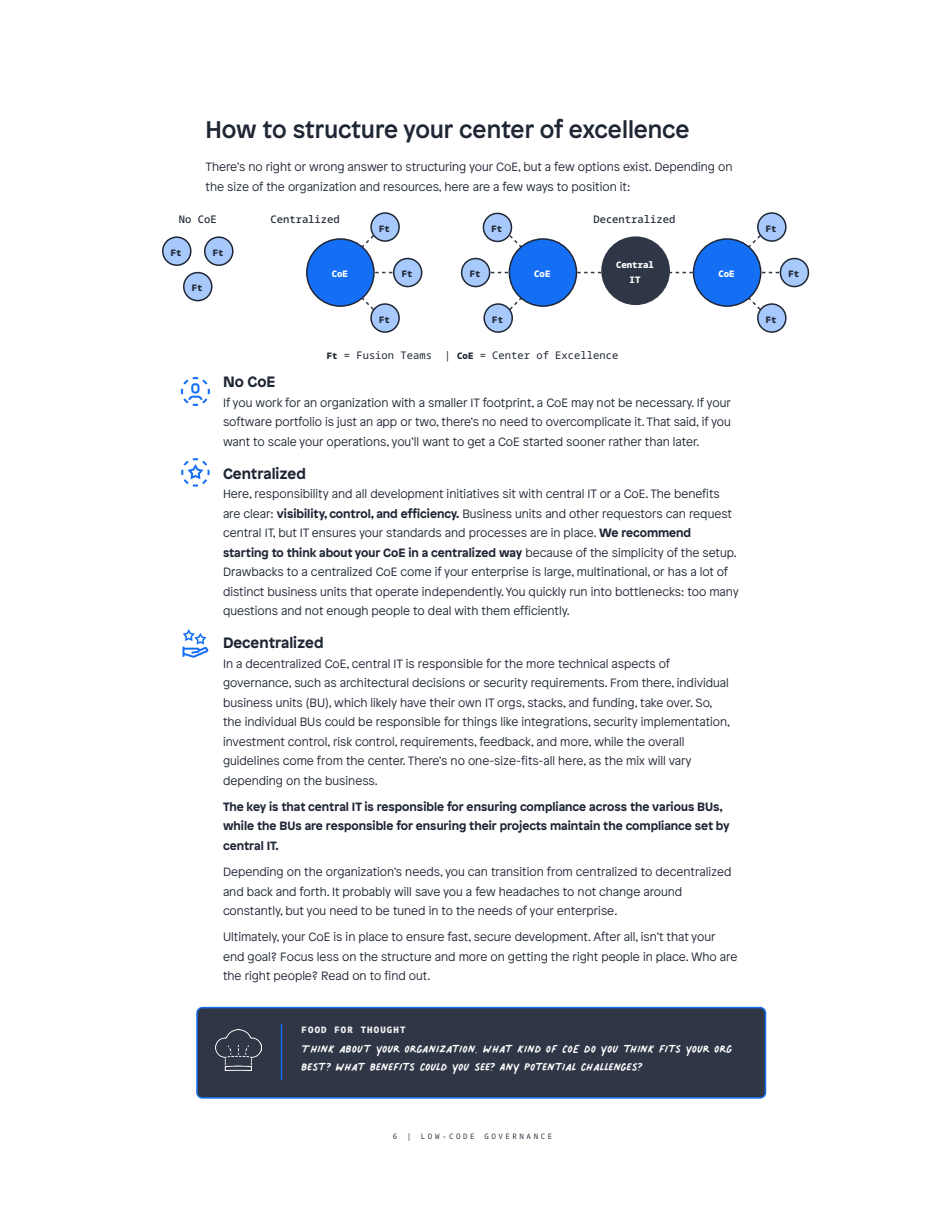
<style>
.page{position:relative;width:945px;height:1215px;background:#fff}
.page>*{position:absolute;margin:0;border:0;box-sizing:border-box;transform-origin:0 0}
.t1{font:500 24px "Patron";color:#1f2634}
.t2{font:22.5px/18px "Palmer Lake Print";color:#fff}
.t3{font:700 15px "Patron";color:#1f2634}
.t4{font:300 12px/19.5px "Patron";color:#1f2634}
.t5{font:700 12px/19.5px "Patron";color:#1f2634}
.t6{font:10.5px "Noto Sans Mono";color:#1f2634}
.t7{font:9px "Noto Sans Mono";color:#1f2634}
.t8{font:9px/15px "Noto Sans Mono";color:#fff;text-align:center}
.t9{font:9px "Noto Sans Mono";letter-spacing:.13em;color:#f2f2f2}
.t10{font:7.5px "Noto Sans Mono";letter-spacing:.34em;color:#2f3646}
.s1{font-size:9px}
.s2{font-weight:700}
</style>
<div class="page">
<div style="left:163px;top:237px;width:28px;height:28px;background:#a7c9fb;border-radius:50%"></div>
<div style="left:162px;top:236px;width:30px;height:30px;border:2px solid #1f2634;border-radius:50%"></div>
<div style="left:184px;top:273px;width:28px;height:28px;background:#a7c9fb;border-radius:50%"></div>
<div style="left:183px;top:272px;width:30px;height:29px;border:2px solid #1f2634;border-radius:50%"></div>
<div style="left:205px;top:237px;width:28px;height:28px;background:#a7c9fb;border-radius:50%"></div>
<div style="left:204px;top:236px;width:30px;height:30px;border:2px solid #1f2634;border-radius:50%"></div>
<div style="left:602px;top:237px;width:67px;height:67px;background:#2f3646;border-radius:50%"></div>
<div style="left:601px;top:236px;width:69px;height:69px;border:2px solid #2f3646;border-radius:50%"></div>
<div style="left:462px;top:259px;width:28px;height:28px;background:#a7c9fb;border-radius:50%"></div>
<div style="left:461px;top:258px;width:29px;height:29px;border:2px solid #1f2634;border-radius:50%"></div>
<div style="left:483px;top:213px;width:28px;height:28px;background:#a7c9fb;border-radius:50%"></div>
<div style="left:483px;top:213px;width:29px;height:29px;border:2px solid #1f2634;border-radius:50%"></div>
<div style="left:484px;top:304px;width:28px;height:28px;background:#a7c9fb;border-radius:50%"></div>
<div style="left:483px;top:303px;width:30px;height:30px;border:2px solid #1f2634;border-radius:50%"></div>
<svg style="left:491px;top:272px;width:18px;height:1px"></svg>
<svg style="left:508px;top:234px;width:21px;height:21px"></svg>
<svg style="left:508px;top:291px;width:21px;height:21px"></svg>
<div style="left:509px;top:239px;width:68px;height:67px;background:#146ff4;border-radius:50%"></div>
<div style="left:509px;top:238px;width:68px;height:69px;border:2px solid #1f2634;border-radius:50%"></div>
<div style="left:780px;top:259px;width:28px;height:28px;background:#a7c9fb;border-radius:50%"></div>
<div style="left:780px;top:258px;width:29px;height:29px;border:2px solid #1f2634;border-radius:50%"></div>
<div style="left:758px;top:304px;width:28px;height:28px;background:#a7c9fb;border-radius:50%"></div>
<div style="left:757px;top:303px;width:30px;height:30px;border:2px solid #1f2634;border-radius:50%"></div>
<div style="left:758px;top:213px;width:28px;height:28px;background:#a7c9fb;border-radius:50%"></div>
<div style="left:757px;top:212px;width:30px;height:30px;border:2px solid #1f2634;border-radius:50%"></div>
<svg style="left:761px;top:272px;width:18px;height:1px"></svg>
<svg style="left:741px;top:291px;width:21px;height:21px"></svg>
<svg style="left:741px;top:234px;width:21px;height:21px"></svg>
<div style="left:694px;top:239px;width:67px;height:67px;background:#146ff4;border-radius:50%"></div>
<div style="left:693px;top:238px;width:68px;height:69px;border:2px solid #1f2634;border-radius:50%"></div>
<svg style="left:669px;top:272px;width:24px;height:1px"></svg>
<svg style="left:577px;top:272px;width:24px;height:1px"></svg>
<div style="left:394px;top:259px;width:28px;height:28px;background:#a7c9fb;border-radius:50%"></div>
<div style="left:393px;top:258px;width:29px;height:29px;border:2px solid #1f2634;border-radius:50%"></div>
<div style="left:371px;top:304px;width:28px;height:28px;background:#a7c9fb;border-radius:50%"></div>
<div style="left:370px;top:303px;width:30px;height:30px;border:2px solid #1f2634;border-radius:50%"></div>
<div style="left:371px;top:213px;width:28px;height:28px;background:#a7c9fb;border-radius:50%"></div>
<div style="left:370px;top:212px;width:30px;height:30px;border:2px solid #1f2634;border-radius:50%"></div>
<svg style="left:375px;top:272px;width:17px;height:1px"></svg>
<svg style="left:355px;top:291px;width:21px;height:21px"></svg>
<svg style="left:355px;top:234px;width:21px;height:21px"></svg>
<div style="left:307px;top:239px;width:67px;height:67px;background:#146ff4;border-radius:50%"></div>
<div style="left:306px;top:238px;width:69px;height:69px;border:2px solid #1f2634;border-radius:50%"></div>
<div style="left:197px;top:1008px;width:569px;height:90px;background:#2f3646;border-radius:5px"></div>
<div style="left:196px;top:1007px;width:570px;height:92px;border:2px solid #146ff4;border-radius:5px"></div>
<hr style="left:281px;top:1024px;width:1px;height:56px;background:#146ff4">
<img style="left:216px;top:1030px;width:45px;height:40px">
<svg style="left:181px;top:458px;width:29px;height:29px"></svg>
<svg style="left:182px;top:629px;width:27px;height:29px"></svg>
<svg style="left:181px;top:377px;width:29px;height:29px"></svg>
<h1 class="t1" style="left:206px;top:111px;width:486px">How to structure your center of excellence</h1>
<p class="t4" style="left:206px;top:157px;width:528px">There’s no right or wrong answer to structuring your CoE, but a few options exist. Depending on the size of the organization and resources, here are a few ways to position it:</p>
<p class="t6" style="left:179px;top:210px;width:39px">No CoE</p>
<p class="t6" style="left:271px;top:210px;width:71px">Centralized</p>
<p class="t7" style="left:171px;top:245px;width:12px">Ft</p>
<p class="t7" style="left:213px;top:245px;width:12px">Ft</p>
<p class="t7" style="left:192px;top:280px;width:12px">Ft</p>
<p class="t8" style="left:332px;top:266px;width:18px">CoE</p>
<p class="t7" style="left:379px;top:221px;width:12px">Ft</p>
<p class="t7" style="left:402px;top:266px;width:12px">Ft</p>
<p class="t7" style="left:379px;top:312px;width:12px">Ft</p>
<p class="t7" style="left:492px;top:221px;width:12px">Ft</p>
<p class="t7" style="left:470px;top:266px;width:12px">Ft</p>
<p class="t7" style="left:492px;top:312px;width:12px">Ft</p>
<p class="t6" style="left:593px;top:210px;width:83px">Decentralized</p>
<p class="t7" style="left:766px;top:221px;width:12px">Ft</p>
<p class="t8" style="left:616px;top:257px;width:39px">Central<br>IT</p>
<p class="t8" style="left:534px;top:266px;width:18px">CoE</p>
<p class="t7" style="left:789px;top:266px;width:12px">Ft</p>
<p class="t7" style="left:766px;top:312px;width:12px">Ft</p>
<p class="t8" style="left:718px;top:266px;width:18px">CoE</p>
<p class="t6" style="left:327px;top:346px;width:293px"><span class="s1">Ft</span> = Fusion Teams | <span class="s1">CoE</span> = Center of Excellence</p>
<p class="t3" style="left:223px;top:370px;width:54px">No CoE</p>
<p class="t4" style="left:223px;top:392px;width:509px;text-align:justify">If you work for an organization with a smaller IT footprint, a CoE may not be necessary. If your software portfolio is just an app or two, there’s no need to overcomplicate it. That said, if you want to scale your operations, you’ll want to get a CoE started sooner rather than later.</p>
<p class="t3" style="left:223px;top:461px;width:84px">Centralized</p>
<p class="t4" style="left:223px;top:484px;width:517px">Here, responsibility and all development initiatives sit with central IT or a CoE. The benefits are clear: <span class="s2">visibility, control, and efficiency.</span> Business units and other requestors can request central IT, but IT ensures your standards and processes are in place. <span class="s2">We recommend starting to think about your CoE in a centralized way</span> because of the simplicity of the setup.<br>Drawbacks to a centralized CoE come if your enterprise is large, multinational, or has a lot of distinct business units that operate independently. You quickly run into bottlenecks: too many questions and not enough people to deal with them efficiently.</p>
<p class="t3" style="left:223px;top:631px;width:102px">Decentralized</p>
<p class="t4" style="left:223px;top:653px;width:509px">In a decentralized CoE, central IT is responsible for the more technical aspects of governance, such as architectural decisions or security requirements. From there, individual business units (BU), which likely have their own IT orgs, stacks, and funding, take over. So, the individual BUs could be responsible for things like integrations, security implementation, investment control, risk control, requirements, feedback, and more, while the overall guidelines come from the center. There’s no one-size-fits-all here, as the mix will vary depending on the business.</p>
<p class="t5" style="left:223px;top:796px;width:508px">The key is that central IT is responsible for ensuring compliance across the various BUs, while the BUs are responsible for ensuring their projects maintain the compliance set by central IT.</p>
<p class="t4" style="left:223px;top:862px;width:510px">Depending on the organization’s needs, you can transition from centralized to decentralized and back and forth. It probably will save you a few headaches to not change around constantly, but you need to be tuned in to the needs of your enterprise.</p>
<p class="t4" style="left:223px;top:927px;width:516px">Ultimately, your CoE is in place to ensure fast, secure development. After all, isn’t that your end goal? Focus less on the structure and more on getting the right people in place. Who are the right people? Read on to find out.</p>
<p class="t9" style="left:302px;top:1022px;width:105px">FOOD FOR THOUGHT</p>
<h2 class="t2" style="left:302px;top:1040px;width:432px">Think about your organization. What kind of CoE do you think fits your org best? What benefits could you see? Any potential challenges?</h2>
<p class="t10" style="left:393px;top:1130px;width:6px">6</p>
<p class="t10" style="left:407px;top:1130px;width:6px">|</p>
<p class="t10" style="left:421px;top:1130px;width:55px">LOW-CODE</p>
<p class="t10" style="left:484px;top:1130px;width:69px">GOVERNANCE</p>
</div>
